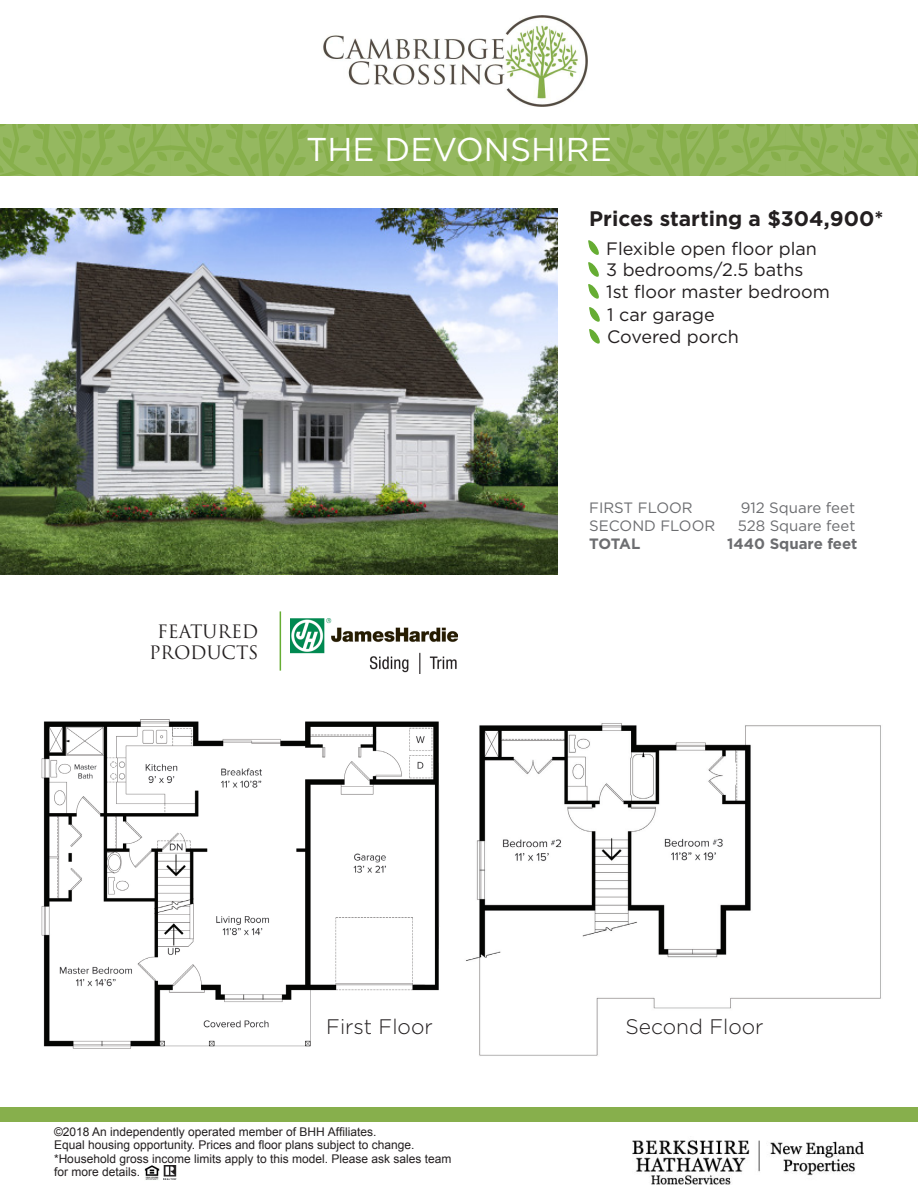
<style>
.page{position:relative;width:918px;height:1188px;background:#fff}
.page>*{position:absolute;margin:0;border:0;box-sizing:border-box;transform-origin:0 0}
.t1{font:33px "Gotham";color:#fff}
.t2{font:700 21px "Gotham";color:#231f20}
.t3{font:300 21px "Gotham";color:#231f20}
.t4{font:18px "Gotham";color:#231f20}
.t5{font:18px/21.6px "Trajan Pro";color:#231f20;text-align:center}
.t6{font:15px "Gotham";color:#6c6d70}
.t7{font:700 15px "Gotham";color:#6c6d70}
.t8{font:12px/13.5px "Arial";color:#231f20}
</style>
<div class="page">
<img style="left:164px;top:1165px;width:12px;height:15px">
<img style="left:144px;top:1165px;width:15px;height:15px">
<div style="left:0;top:1108px;width:918px;height:14px;background:#87af4c"></div>
<img style="left:632px;top:1140px;width:232px;height:45px">
<svg style="left:0;top:124px;width:918px;height:52px;background:#90b458"></svg>
<img style="left:0;top:209px;width:558px;height:366px">
<svg style="left:588px;top:240px;width:12px;height:104px"></svg>
<img style="left:466px;top:723px;width:415px;height:333px">
<img style="left:41px;top:719px;width:399px;height:330px">
<img style="left:323px;top:16px;width:264px;height:91px">
<img style="left:290px;top:619px;width:168px;height:55px">
<hr style="left:280px;top:611px;width:1px;height:60px;background:#66ad33">
<p class="t1" style="left:306px;top:129px;width:307px">THE DEVONSHIRE</p>
<p class="t2" style="left:589px;top:204px;width:296px">Prices starting a $304,900*</p>
<p class="t4" style="left:606px;top:237px;width:212px">Flexible open floor plan</p>
<p class="t4" style="left:606px;top:258px;width:199px">3 bedrooms/2.5 baths</p>
<p class="t4" style="left:606px;top:280px;width:225px">1st floor master bedroom</p>
<p class="t4" style="left:607px;top:304px;width:109px">1 car garage</p>
<p class="t4" style="left:607px;top:325px;width:133px">Covered porch</p>
<p class="t5" style="left:149px;top:620px;width:111px">FEATURED<br>PRODUCTS</p>
<p class="t6" style="left:589px;top:498px;width:105px">FIRST FLOOR</p>
<p class="t6" style="left:741px;top:498px;width:116px">912 Square feet</p>
<p class="t6" style="left:589px;top:516px;width:128px">SECOND FLOOR</p>
<p class="t6" style="left:738px;top:516px;width:119px">528 Square feet</p>
<p class="t7" style="left:589px;top:534px;width:53px">TOTAL</p>
<p class="t7" style="left:727px;top:534px;width:132px">1440 Square feet</p>
<p class="t3" style="left:326px;top:1013px;width:108px">First Floor</p>
<p class="t3" style="left:626px;top:1013px;width:140px">Second Floor</p>
<p class="t8" style="left:54px;top:1125px;width:324px">©2018 An independently operated member of BHH Affiliates.</p>
<p class="t8" style="left:54px;top:1138px;width:362px">Equal housing opportunity. Prices and floor plans subject to change.</p>
<p class="t8" style="left:54px;top:1152px;width:399px">*Household gross income limits apply to this model. Please ask sales team for more details.</p>
</div>
